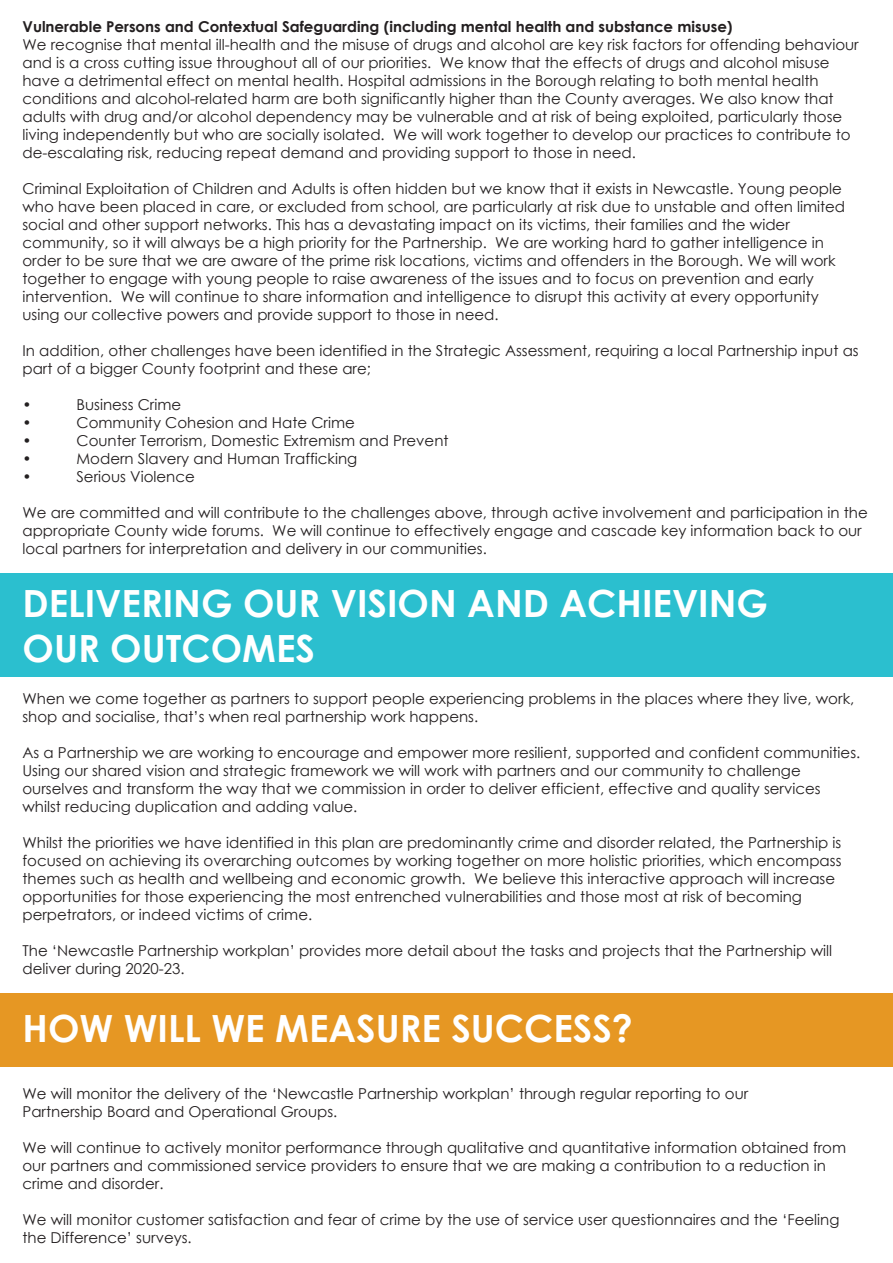
<style>
.page{position:relative;width:893px;height:1263px;background:#fff}
.page>*{position:absolute;margin:0;border:0;box-sizing:border-box;transform-origin:0 0}
.t1{font:700 37.5px/45px "Century Gothic";color:#fff}
.t2{font:15px/18px "Century Gothic";color:#231f20}
.t3{font:700 15px "Century Gothic";color:#231f20}
</style>
<div class="page">
<div style="left:0;top:573px;width:893px;height:103px;background:#2bbfcf"></div>
<div style="left:0;top:993px;width:893px;height:74px;background:#e69723"></div>
<p class="t3" style="left:22px;top:15px;width:712px">Vulnerable Persons and Contextual Safeguarding (including mental health and substance misuse)</p>
<p class="t2" style="left:22px;top:35px;width:838px">We recognise that mental ill-health and the misuse of drugs and alcohol are key risk factors for offending behaviour and is a cross cutting issue throughout all of our priorities. We know that the effects of drugs and alcohol misuse have a detrimental effect on mental health. Hospital admissions in the Borough relating to both mental health conditions and alcohol-related harm are both significantly higher than the County averages. We also know that adults with drug and/or alcohol dependency may be vulnerable and at risk of being exploited, particularly those living independently but who are socially isolated. We will work together to develop our practices to contribute to de-escalating risk, reducing repeat demand and providing support to those in need.</p>
<p class="t2" style="left:22px;top:179px;width:824px">Criminal Exploitation of Children and Adults is often hidden but we know that it exists in Newcastle. Young people who have been placed in care, or excluded from school, are particularly at risk due to unstable and often limited social and other support networks. This has a devastating impact on its victims, their families and the wider community, so it will always be a high priority for the Partnership. We are working hard to gather intelligence in order to be sure that we are aware of the prime risk locations, victims and offenders in the Borough. We will work together to engage with young people to raise awareness of the issues and to focus on prevention and early intervention. We will continue to share information and intelligence to disrupt this activity at every opportunity using our collective powers and provide support to those in need.</p>
<p class="t2" style="left:22px;top:341px;width:838px">In addition, other challenges have been identified in the Strategic Assessment, requiring a local Partnership input as part of a bigger County footprint and these are;</p>
<p class="t2" style="left:22px;top:395px;width:11px">•</p>
<p class="t2" style="left:76px;top:395px;width:106px">Business Crime</p>
<p class="t2" style="left:22px;top:413px;width:11px">•</p>
<p class="t2" style="left:76px;top:413px;width:280px">Community Cohesion and Hate Crime</p>
<p class="t2" style="left:22px;top:431px;width:11px">•</p>
<p class="t2" style="left:76px;top:431px;width:374px">Counter Terrorism, Domestic Extremism and Prevent</p>
<p class="t2" style="left:22px;top:449px;width:11px">•</p>
<p class="t2" style="left:76px;top:449px;width:282px">Modern Slavery and Human Trafficking</p>
<p class="t2" style="left:22px;top:467px;width:11px">•</p>
<p class="t2" style="left:76px;top:467px;width:120px">Serious Violence</p>
<p class="t2" style="left:22px;top:503px;width:847px">We are committed and will contribute to the challenges above, through active involvement and participation in the appropriate County wide forums. We will continue to effectively engage and cascade key information back to our local partners for interpretation and delivery in our communities.</p>
<h1 class="t1" style="left:22px;top:579px;width:747px">DELIVERING OUR VISION AND ACHIEVING<br>OUR OUTCOMES</h1>
<p class="t2" style="left:22px;top:689px;width:833px">When we come together as partners to support people experiencing problems in the places where they live, work, shop and socialise, that’s when real partnership work happens.</p>
<p class="t2" style="left:22px;top:743px;width:839px">As a Partnership we are working to encourage and empower more resilient, supported and confident communities.<br>Using our shared vision and strategic framework we will work with partners and our community to challenge ourselves and transform the way that we commission in order to deliver efficient, effective and quality services whilst reducing duplication and adding value.</p>
<p class="t2" style="left:22px;top:833px;width:820px">Whilst the priorities we have identified in this plan are predominantly crime and disorder related, the Partnership is focused on achieving its overarching outcomes by working together on more holistic priorities, which encompass themes such as health and wellbeing and economic growth. We believe this interactive approach will increase opportunities for those experiencing the most entrenched vulnerabilities and those most at risk of becoming perpetrators, or indeed victims of crime.</p>
<p class="t2" style="left:22px;top:941px;width:811px">The ‘Newcastle Partnership workplan’ provides more detail about the tasks and projects that the Partnership will deliver during 2020-23.</p>
<h1 class="t1" style="left:22px;top:1004px;width:612px">HOW WILL WE MEASURE SUCCESS?</h1>
<p class="t2" style="left:22px;top:1084px;width:727px">We will monitor the delivery of the ‘Newcastle Partnership workplan’ through regular reporting to our<br>Partnership Board and Operational Groups.</p>
<p class="t2" style="left:22px;top:1138px;width:825px">We will continue to actively monitor performance through qualitative and quantitative information obtained from our partners and commissioned service providers to ensure that we are making a contribution to a reduction in crime and disorder.</p>
<p class="t2" style="left:22px;top:1210px;width:818px">We will monitor customer satisfaction and fear of crime by the use of service user questionnaires and the ‘Feeling the Difference’ surveys.</p>
</div>
